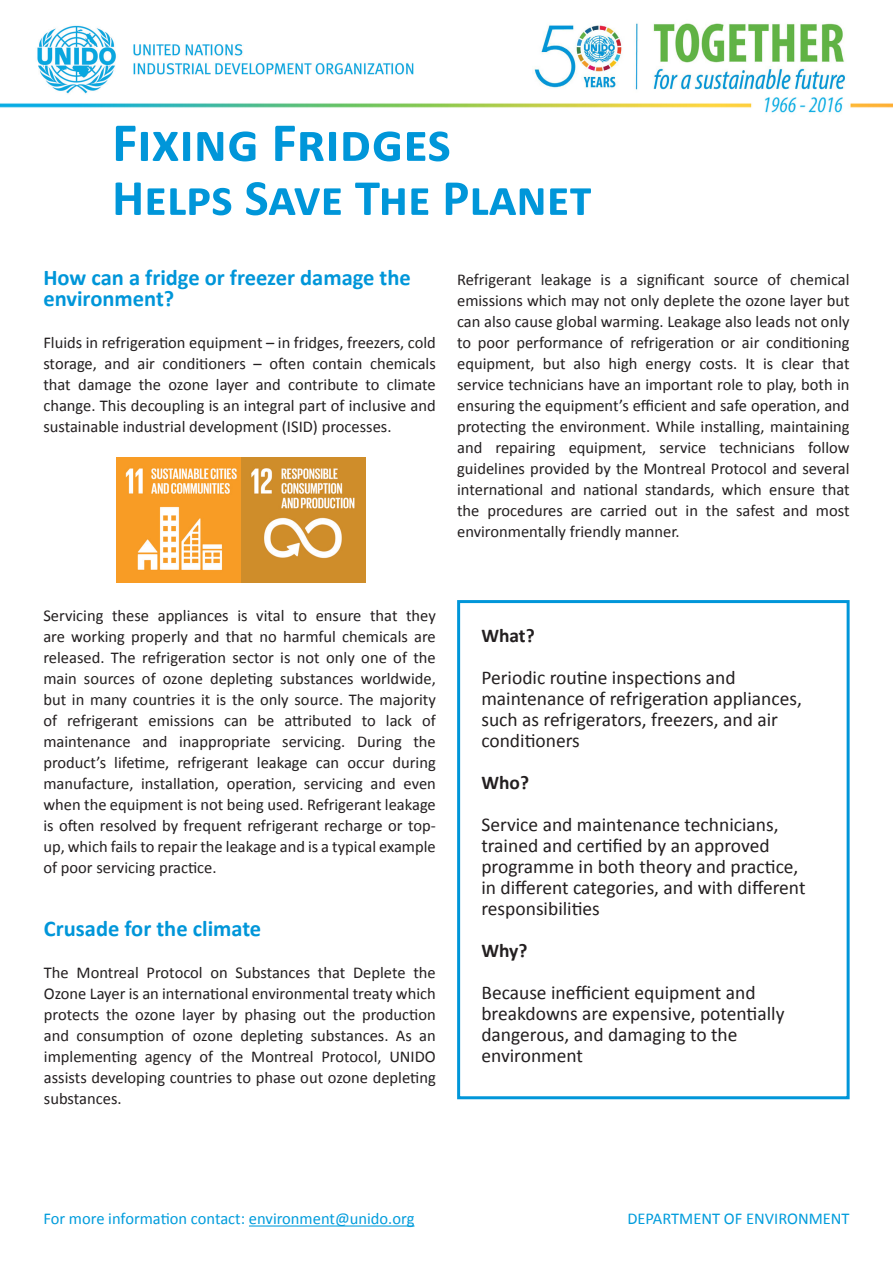
<style>
.page{position:relative;width:893px;height:1263px;background:#fff}
.page>*{position:absolute;margin:0;border:0;box-sizing:border-box;transform-origin:0 0}
.t1{font:700 55.5px "Calibri";color:#0096d9}
.t2{font:700 51px "Calibri";color:#0096d9}
.Paragraph_Style_2{font:700 22.5px/21px "Calibri";color:#0096d9}
.Paragraph_Style_3{font:19.5px/21px "Calibri";color:#231f20}
.Paragraph_Style_3-2{font:700 19.5px "Calibri";color:#231f20}
.Paragraph_Style_1{font:16.5px/21px "Calibri";color:#231f20;text-align:justify}
.t3{font:16.5px "Calibri";color:#009cdc}
</style>
<div class="page">
<img style="left:0;top:97px;width:893px;height:16px">
<img style="left:534px;top:23px;width:312px;height:67px">
<img style="left:37px;top:25px;width:377px;height:69px">
<hr style="left:249px;top:1225px;width:165px;height:1px;background:#009cdc">
<img style="left:116px;top:458px;width:249px;height:124px">
<div style="left:457px;top:600px;width:393px;height:499px;border:3px solid #0096d9"></div>
<p class="t1" style="left:112px;top:108px;width:341px">Fixing Fridges</p>
<p class="t2" style="left:112px;top:166px;width:481px">Helps Save The Planet</p>
<p class="Paragraph_Style_2" style="left:43px;top:266px;width:369px">How can a fridge or freezer damage the environment?</p>
<p class="Paragraph_Style_1" style="left:43px;top:331px;width:394px">Fluids in refrigeration equipment – in fridges, freezers, cold storage, and air conditioners – often contain chemicals that damage the ozone layer and contribute to climate change. This decoupling is an integral part of inclusive and sustainable industrial development (ISID) processes.</p>
<p class="Paragraph_Style_1" style="left:457px;top:268px;width:394px">Refrigerant leakage is a significant source of chemical emissions which may not only deplete the ozone layer but can also cause global warming. Leakage also leads not only to poor performance of refrigeration or air conditioning equipment, but also high energy costs. It is clear that service technicians have an important role to play, both in ensuring the equipment’s efficient and safe operation, and protecting the environment. While installing, maintaining and repairing equipment, service technicians follow guidelines provided by the Montreal Protocol and several international and national standards, which ensure that the procedures are carried out in the safest and most environmentally friendly manner.</p>
<p class="Paragraph_Style_1" style="left:43px;top:604px;width:394px">Servicing these appliances is vital to ensure that they are working properly and that no harmful chemicals are released. The refrigeration sector is not only one of the main sources of ozone depleting substances worldwide, but in many countries it is the only source. The majority of refrigerant emissions can be attributed to lack of maintenance and inappropriate servicing. During the product’s lifetime, refrigerant leakage can occur during manufacture, installation, operation, servicing and even when the equipment is not being used. Refrigerant leakage is often resolved by frequent refrigerant recharge or top&shy;up, which fails to repair the leakage and is a typical example of poor servicing practice.</p>
<p class="Paragraph_Style_2" style="left:44px;top:917px;width:219px">Crusade for the climate</p>
<p class="Paragraph_Style_1" style="left:44px;top:961px;width:393px">The Montreal Protocol on Substances that Deplete the Ozone Layer is an international environmental treaty which protects the ozone layer by phasing out the production and consumption of ozone depleting substances. As an implementing agency of the Montreal Protocol, UNIDO assists developing countries to phase out ozone depleting substances.</p>
<p class="Paragraph_Style_3-2" style="left:481px;top:623px;width:55px">What?</p>
<p class="Paragraph_Style_3" style="left:481px;top:666px;width:322px">Periodic routine inspections and maintenance of refrigeration appliances, such as refrigerators, freezers, and air conditioners</p>
<p class="Paragraph_Style_3-2" style="left:481px;top:770px;width:49px">Who?</p>
<p class="Paragraph_Style_3" style="left:481px;top:813px;width:326px">Service and maintenance technicians, trained and certified by an approved programme in both theory and practice, in different categories, and with different responsibilities</p>
<p class="Paragraph_Style_3-2" style="left:481px;top:938px;width:48px">Why?</p>
<p class="Paragraph_Style_3" style="left:481px;top:981px;width:305px">Because inefficient equipment and breakdowns are expensive, potentially dangerous, and damaging to the environment</p>
<p class="t3" style="left:43px;top:1208px;width:373px">For more information contact: environment@unido.org</p>
<p class="t3" style="left:627px;top:1208px;width:224px">DEPARTMENT OF ENVIRONMENT</p>
</div>
